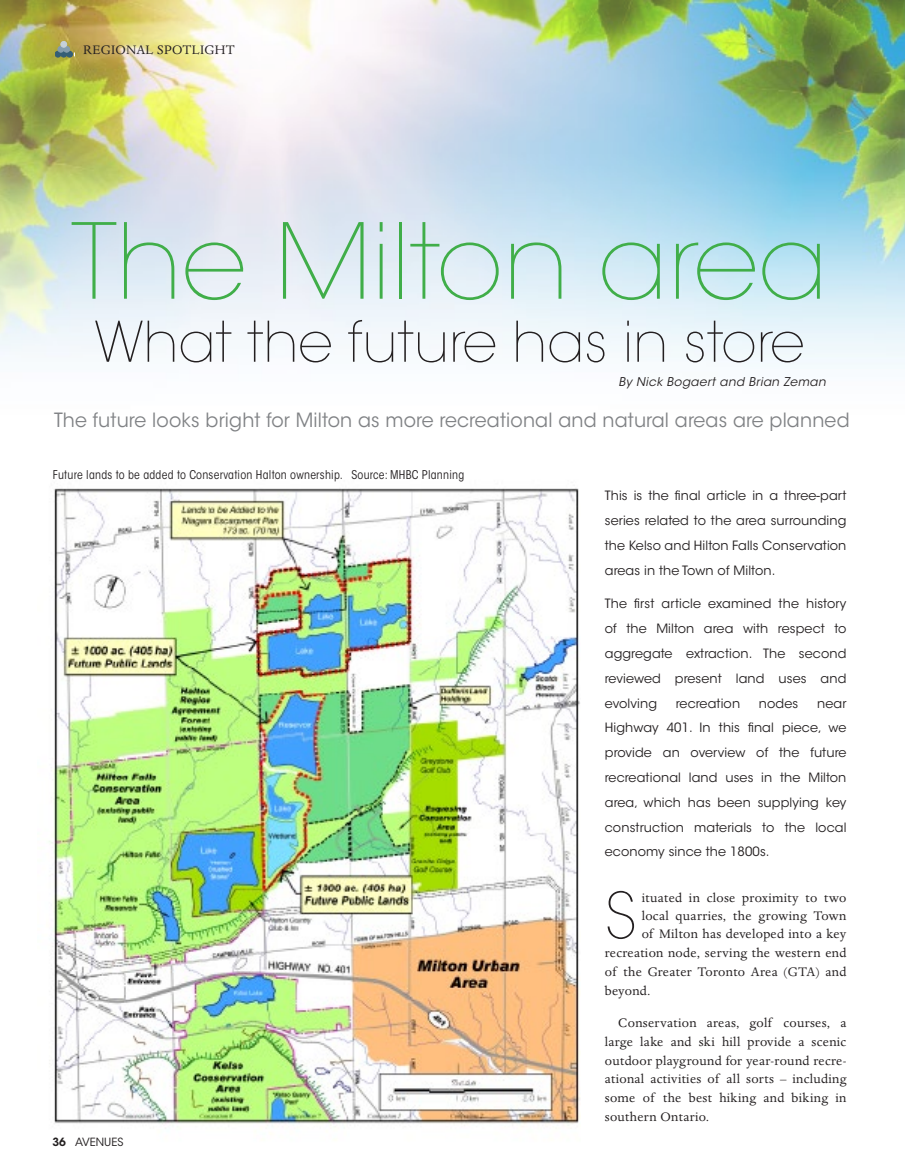
<style>
.page{position:relative;width:905px;height:1175px;background:#fff}
.page>*{position:absolute;margin:0;border:0;box-sizing:border-box;transform-origin:0 0}
.t1{font:200 103.5px "ITC Avant Garde Std";color:#40ae49}
.t2{font:200 62.85px "ITC Avant Garde Std";color:#231f20}
.t3{font:200 55.5px "ITC Avant Garde Std";color:#231f20}
.t4{font:19.5px "ITC Avant Garde Std";letter-spacing:.01em;color:#808285}
.t5{font:14.25px/18.8px "Dante MT Std";letter-spacing:.02em;color:#231f20;text-align:justify}
.t6{font:12.75px/24.8px "ITC Avant Garde Std";letter-spacing:.01em;color:#231f20;text-align:justify}
.t7{font:condensed 12px "ITC Avant Garde Std";letter-spacing:.02em;color:#231f20}
.t8{font:italic 12px "ITC Avant Garde Std";letter-spacing:.03em;color:#231f20}
.t9{font:11.25px "ITC Avant Garde Std";color:#231f20}
.s1{font-weight:600}
</style>
<div class="page">
<img style="left:0;top:0;width:904px;height:369px">
<img style="left:49px;top:488px;width:531px;height:641px">
<svg style="left:55px;top:41px;width:20px;height:16px"></svg>
<p class="t5" style="left:83px;top:41px;width:153px">REGIONAL SPOTLIGHT</p>
<h1 class="t1" style="left:71px;top:201px;width:758px">The Milton area</h1>
<h3 class="t3" style="left:94px;top:309px;width:711px">What the future has in store</h3>
<p class="t8" style="left:618px;top:374px;width:209px">By Nick Bogaert and Brian Zeman</p>
<h3 class="t4" style="left:54px;top:408px;width:797px">The future looks bright for Milton as more recreational and natural areas are planned</h3>
<p class="t7" style="left:53px;top:467px;width:413px">Future lands to be added to Conservation Halton ownership. Source: MHBC Planning</p>
<p class="t9" style="left:52px;top:1135px;width:73px"><span class="s1">36</span> AVENUES</p>
<p class="t6" style="left:604px;top:483px;width:243px">This is the final article in a three-part series related to the area surrounding the Kelso and Hilton Falls Conservation areas in the Town of Milton.</p>
<p class="t6" style="left:604px;top:591px;width:243px">The first article examined the history of the Milton area with respect to aggregate extraction. The second reviewed present land uses and evolving</p>
<p class="t6" style="left:675px;top:691px;width:66px">recreation</p>
<p class="t6" style="left:759px;top:691px;width:41px">nodes</p>
<p class="t6" style="left:604px;top:691px;width:243px;text-indent:212px">near Highway 401. In this final piece, we provide an overview of the future recreational land uses in the Milton area, which has been supplying key construction materials to the local economy since the 1800s.</p>
<h2 class="t2" style="left:604px;top:878px;width:33px">S</h2>
<p class="t5" style="left:641px;top:888px;width:206px">ituated in close proximity to two</p>
<p class="t5" style="left:641px;top:906px;width:206px">local quarries, the growing Town</p>
<p class="t5" style="left:641px;top:924px;width:206px">of Milton has developed into a key</p>
<p class="t5" style="left:604px;top:943px;width:243px">recreation node, serving the western end</p>
<p class="t5" style="left:604px;top:962px;width:243px">of the Greater Toronto Area (GTA) and</p>
<p class="t5" style="left:604px;top:981px;width:47px">beyond.</p>
<p class="t5" style="left:604px;top:1013px;width:243px;text-indent:13px">Conservation areas, golf courses, a large lake and ski hill provide a scenic outdoor playground for year-round recre&shy;ational activities of all sorts – including some of the best hiking and biking in southern Ontario.</p>
</div>
